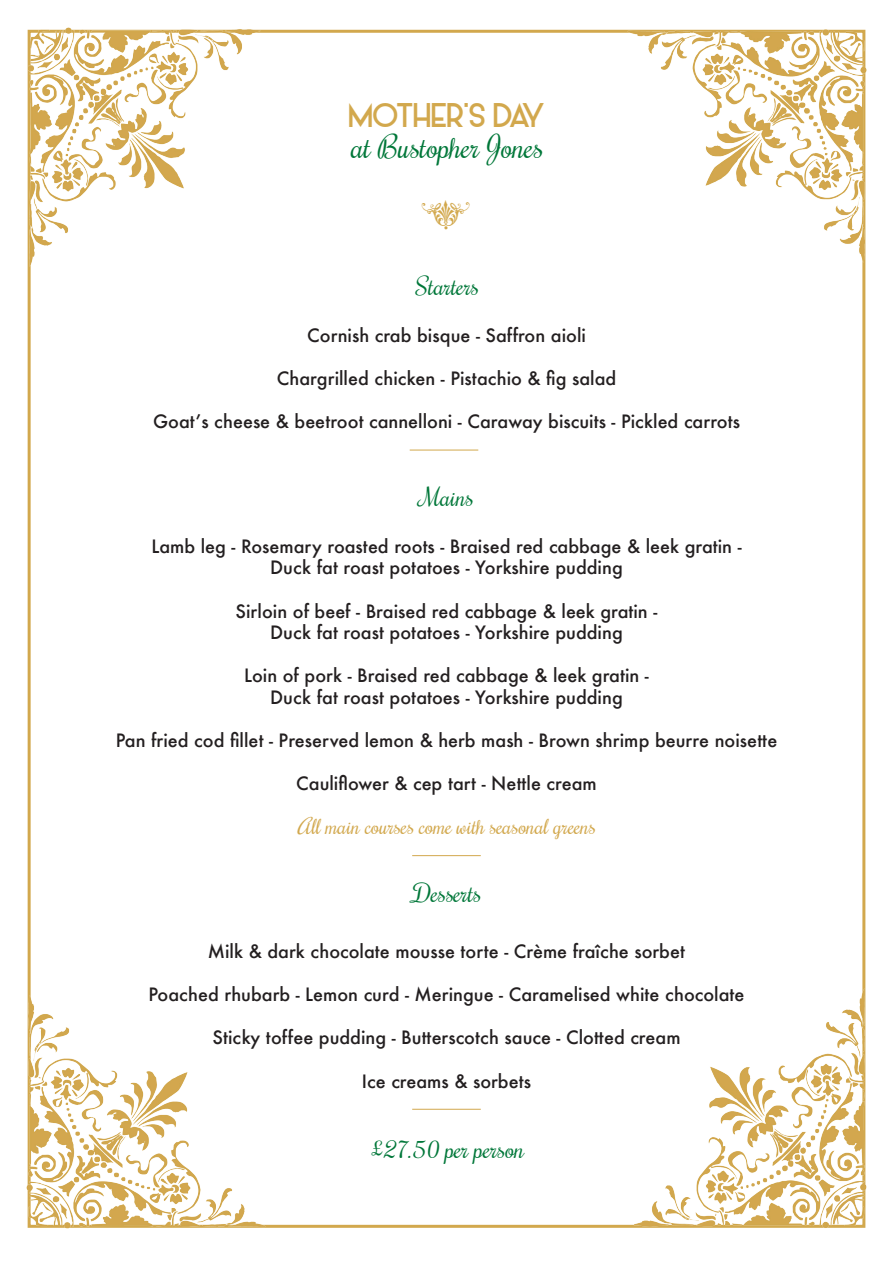
<style>
.page{position:relative;width:893px;height:1263px;background:#fff}
.page>*{position:absolute;margin:0;border:0;box-sizing:border-box;transform-origin:0 0}
.t1{font:italic 30px "Rochester";color:#007739}
.t2{font:30px "Alpaca Scarlett Demo";color:#d2a84d}
.t3{font:italic 24px "Rochester";color:#007739}
.t4{font:italic 21px "Rochester";color:#d2a84d}
.t5{font:500 18px/21.6px "Futura";color:#231f20;text-align:center}
</style>
<div class="page">
<img style="left:581px;top:29px;width:286px;height:297px">
<img style="left:27px;top:27px;width:297px;height:286px">
<img style="left:570px;top:943px;width:297px;height:285px">
<img style="left:26px;top:932px;width:286px;height:297px">
<hr style="left:410px;top:450px;width:68px;height:1px;background:#d2a84d">
<hr style="left:412px;top:855px;width:69px;height:1px;background:#d2a84d">
<hr style="left:412px;top:1109px;width:69px;height:1px;background:#d2a84d">
<p class="t2" style="left:348px;top:99px;width:198px">MOTHER’S DAY</p>
<p class="t1" style="left:350px;top:127px;width:200px">at BustopherJones</p>
<p class="t3" style="left:415px;top:271px;width:70px">Starters</p>
<p class="t5" style="left:307px;top:324px;width:280px">Cornish crab bisque - Saffron aioli</p>
<p class="t5" style="left:277px;top:367px;width:341px">Chargrilled chicken - Pistachio &amp; fig salad</p>
<p class="t5" style="left:153px;top:411px;width:588px">Goat’s cheese &amp; beetroot cannelloni - Caraway biscuits - Pickled carrots</p>
<p class="t3" style="left:420px;top:481px;width:59px">Mains</p>
<p class="t5" style="left:151px;top:535px;width:592px">Lamb leg - Rosemary roasted roots - Braised red cabbage &amp; leek gratin -<br>Duck fat roast potatoes - Yorkshire pudding</p>
<p class="t5" style="left:236px;top:600px;width:423px">Sirloin of beef - Braised red cabbage &amp; leek gratin -<br>Duck fat roast potatoes - Yorkshire pudding</p>
<p class="t5" style="left:244px;top:665px;width:406px">Loin of pork - Braised red cabbage &amp; leek gratin -<br>Duck fat roast potatoes - Yorkshire pudding</p>
<p class="t5" style="left:116px;top:729px;width:663px">Pan fried cod fillet - Preserved lemon &amp; herb mash - Brown shrimp beurre noisette</p>
<p class="t5" style="left:296px;top:773px;width:302px">Cauliflower &amp; cep tart - Nettle cream</p>
<p class="t4" style="left:298px;top:812px;width:303px">Allmain coursescomewith seasonalgreens</p>
<p class="t3" style="left:412px;top:877px;width:75px">Desserts</p>
<p class="t5" style="left:208px;top:940px;width:479px">Milk &amp; dark chocolate mousse torte - Crème fraîche sorbet</p>
<p class="t5" style="left:148px;top:983px;width:598px">Poached rhubarb - Lemon curd - Meringue - Caramelised white chocolate</p>
<p class="t5" style="left:212px;top:1027px;width:470px">Sticky toffee pudding - Butterscotch sauce - Clotted cream</p>
<p class="t5" style="left:362px;top:1070px;width:171px">Ice creams &amp; sorbets</p>
<p class="t3" style="left:369px;top:1133px;width:160px">£27.50 perperson</p>
</div>
